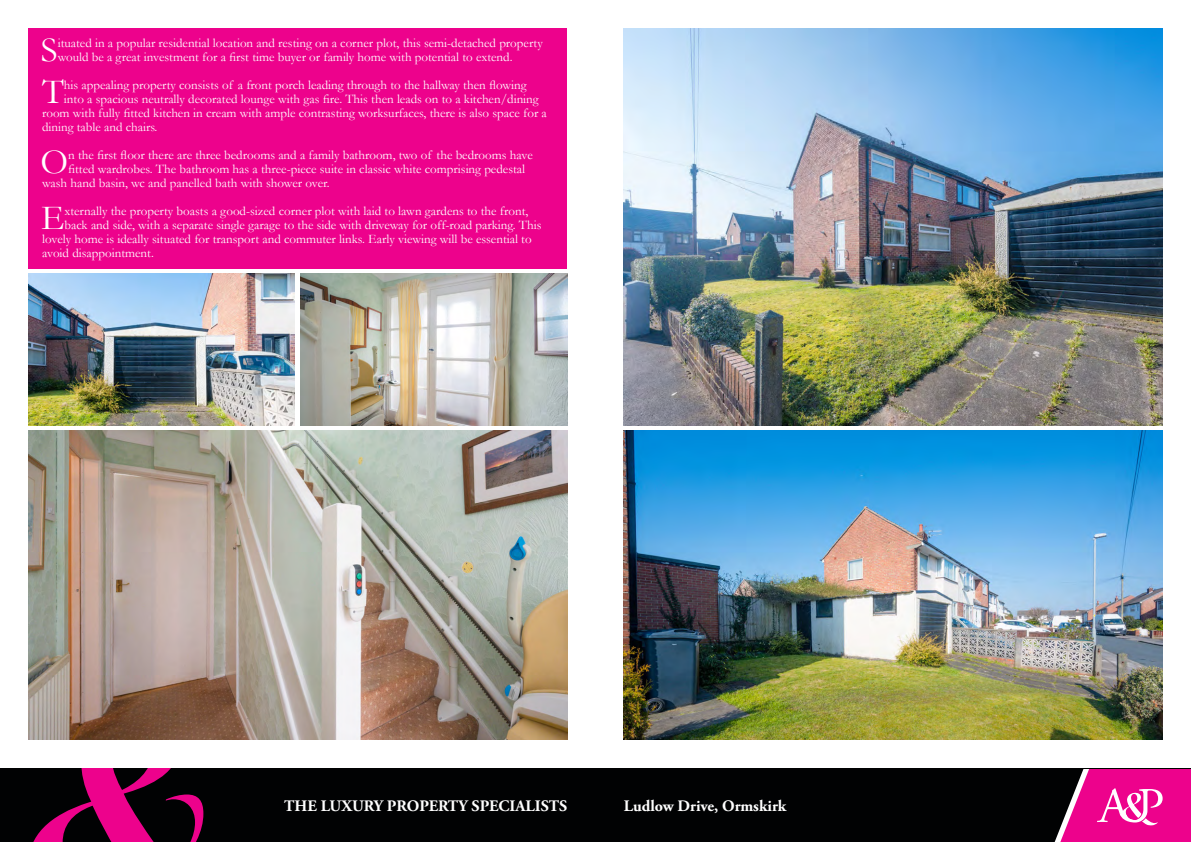
<style>
.page{position:relative;width:1191px;height:842px;background:#fff}
.page>*{position:absolute;margin:0;border:0;box-sizing:border-box;transform-origin:0 0}
.t1{font:35.5px "Garamond";color:#fff}
.t2{font:700 16px "Adobe Garamond Pro";color:#fff}
.t3{font:13px/14px "Garamond";color:#fff}
</style>
<div class="page">
<div style="left:0;top:769px;width:1191px;height:73px;background:#010203"></div>
<svg style="left:33px;top:769px;width:171px;height:73px"></svg>
<svg style="left:1054px;top:769px;width:137px;height:73px;background:#d51e89"></svg>
<img style="left:28px;top:431px;width:539px;height:309px">
<div style="left:28px;top:28px;width:539px;height:241px;background:#ed028c"></div>
<img style="left:624px;top:28px;width:538px;height:397px">
<img style="left:624px;top:431px;width:538px;height:309px">
<img style="left:28px;top:274px;width:267px;height:151px">
<img style="left:300px;top:274px;width:267px;height:151px">
<p class="t1" style="left:41px;top:26px;width:18px">S</p>
<p class="t3" style="left:58px;top:36px;width:486px">ituated in a popular residential location and resting on a corner plot, this semi-detached property would be a great investment for a first time buyer or family home with potential to extend.</p>
<p class="t1" style="left:42px;top:68px;width:23px">T</p>
<p class="t3" style="left:64px;top:78px;width:464px">his appealing property consists of a front porch leading through to the hallway then flowing</p>
<p class="t3" style="left:64px;top:92px;width:476px">into a spacious neutrally decorated lounge with gas fire. This then leads on to a kitchen/dining</p>
<p class="t3" style="left:42px;top:106px;width:506px">room with fully fitted kitchen in cream with ample contrasting worksurfaces, there is also space for a</p>
<p class="t3" style="left:42px;top:120px;width:117px">dining table and chairs.</p>
<p class="t1" style="left:40px;top:138px;width:29px">O</p>
<p class="t3" style="left:68px;top:148px;width:466px">n the first floor there are three bedrooms and a family bathroom, two of the bedrooms have</p>
<p class="t3" style="left:68px;top:162px;width:458px">fitted wardrobes. The bathroom has a three-piece suite in classic white comprising pedestal</p>
<p class="t3" style="left:42px;top:176px;width:289px">wash hand basin, wc and panelled bath with shower over.</p>
<p class="t1" style="left:41px;top:194px;width:25px">E</p>
<p class="t3" style="left:64px;top:204px;width:465px">xternally the property boasts a good-sized corner plot with laid to lawn gardens to the front,</p>
<p class="t3" style="left:64px;top:218px;width:478px">back and side, with a separate single garage to the side with driveway for off-road parking. This</p>
<p class="t3" style="left:42px;top:232px;width:491px">lovely home is ideally situated for transport and commuter links. Early viewing will be essential to</p>
<p class="t3" style="left:42px;top:246px;width:113px">avoid disappointment.</p>
<p class="t2" style="left:284px;top:797px;width:284px">THE LUXURY PROPERTY SPECIALISTS</p>
<p class="t2" style="left:624px;top:797px;width:164px">Ludlow Drive, Ormskirk</p>
</div>
